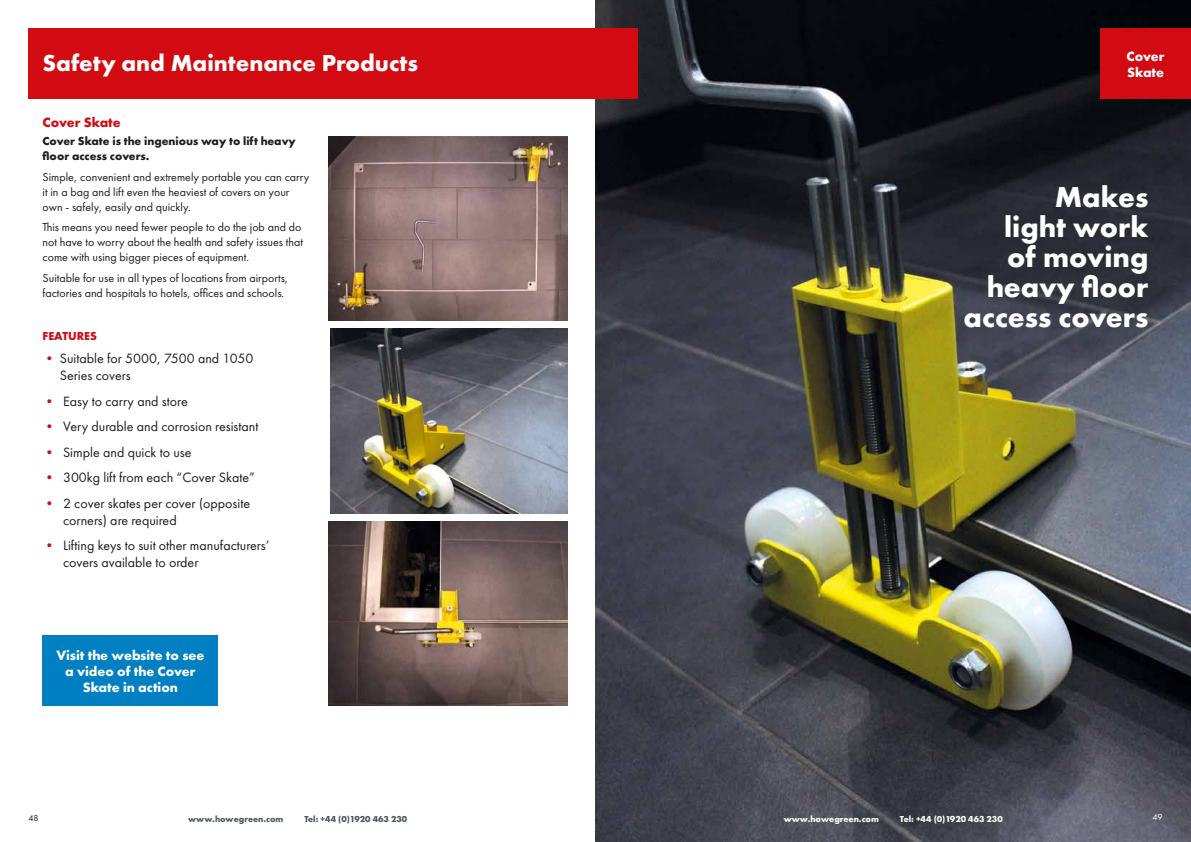
<style>
.page{position:relative;width:1191px;height:842px;background:#fff}
.page>*{position:absolute;margin:0;border:0;box-sizing:border-box;transform-origin:0 0}
.t1{font:700 30px/30px "Futura PT";color:#fff;text-align:right}
.t2{font:700 24px "Futura PT";color:#fff}
.t3{font:14px/17px "Futura PT";color:#1d1d1b}
.t4{font:700 14px/16px "Futura PT";color:#fff}
.t5{font:700 14px "Futura PT";color:#d20a11}
.t6{font:12px/15px "Futura PT";color:#1d1d1b}
.t7{font:700 12px/15px "Futura PT";color:#1d1d1b}
.t8{font:700 12px "Futura PT";color:#d20a11}
.t9{font:700 9px "Futura PT";color:#fff}
.t10{font:700 9px "Futura PT";color:#4c565c}
.t11{font:9px "Futura PT";color:#fff}
.t12{font:9px "Futura PT";color:#1d1d1b}
.s1{color:#d20a11}
</style>
<div class="page">
<img style="left:595px;top:0;width:596px;height:842px">
<div style="left:1100px;top:28px;width:91px;height:71px;background:#d20a11"></div>
<div style="left:43px;top:635px;width:175px;height:71px;background:#0080c3"></div>
<div style="left:28px;top:28px;width:576px;height:71px;background:#d20a11"></div>
<img style="left:329px;top:136px;width:238px;height:184px">
<img style="left:330px;top:329px;width:237px;height:184px">
<img style="left:329px;top:522px;width:238px;height:184px">
<div style="left:595px;top:28px;width:43px;height:71px;background:#d20a11"></div>
<h2 class="t2" style="left:43px;top:47px;width:377px">Safety and Maintenance Products</h2>
<p class="t5" style="left:43px;top:113px;width:80px">Cover Skate</p>
<p class="t7" style="left:43px;top:133px;width:255px">Cover Skate is the ingenious way to lift heavy floor access covers.</p>
<p class="t6" style="left:43px;top:169px;width:268px">Simple, convenient and extremely portable you can carry it in a bag and lift even the heaviest of covers on your own - safely, easily and quickly.</p>
<p class="t6" style="left:43px;top:220px;width:262px">This means you need fewer people to do the job and do not have to worry about the health and safety issues that come with using bigger pieces of equipment.</p>
<p class="t6" style="left:43px;top:270px;width:247px">Suitable for use in all types of locations from airports, factories and hospitals to hotels, offices and schools.</p>
<p class="t8" style="left:43px;top:329px;width:56px">FEATURES</p>
<p class="t3" style="left:60px;top:350px;width:195px;text-indent:-17px"><span class="s1">•</span> Suitable for 5000, 7500 and 1050<br>Series covers</p>
<p class="t3" style="left:43px;top:392px;width:147px"><span class="s1">•</span> Easy to carry and store</p>
<p class="t3" style="left:43px;top:418px;width:217px"><span class="s1">•</span> Very durable and corrosion resistant</p>
<p class="t3" style="left:43px;top:443px;width:151px"><span class="s1">•</span> Simple and quick to use</p>
<p class="t3" style="left:43px;top:469px;width:214px"><span class="s1">•</span> 300kg lift from each “Cover Skate”</p>
<p class="t3" style="left:63px;top:494px;width:189px;text-indent:-21px"><span class="s1">•</span> 2 cover skates per cover (opposite corners) are required</p>
<p class="t3" style="left:63px;top:537px;width:208px;text-indent:-21px"><span class="s1">•</span> Lifting keys to suit other manufacturers’ covers available to order</p>
<p class="t4" style="left:56px;top:647px;width:150px;text-align:center">Visit the website to see a video of the Cover<br>Skate in action</p>
<p class="t12" style="left:28px;top:812px;width:12px">48</p>
<p class="t10" style="left:188px;top:813px;width:97px">www.howegreen.com</p>
<p class="t10" style="left:304px;top:813px;width:104px">Tel: +44 (0)1920 463 230</p>
<p class="t4" style="left:1126px;top:48px;width:39px">Cover<br>Skate</p>
<h1 class="t1" style="left:963px;top:181px;width:186px">Makes<br>light work<br>of moving heavy floor access covers</h1>
<p class="t9" style="left:783px;top:813px;width:97px">www.howegreen.com</p>
<p class="t9" style="left:900px;top:813px;width:104px">Tel: +44 (0)1920 463 230</p>
<p class="t11" style="left:1152px;top:812px;width:11px">49</p>
</div>
